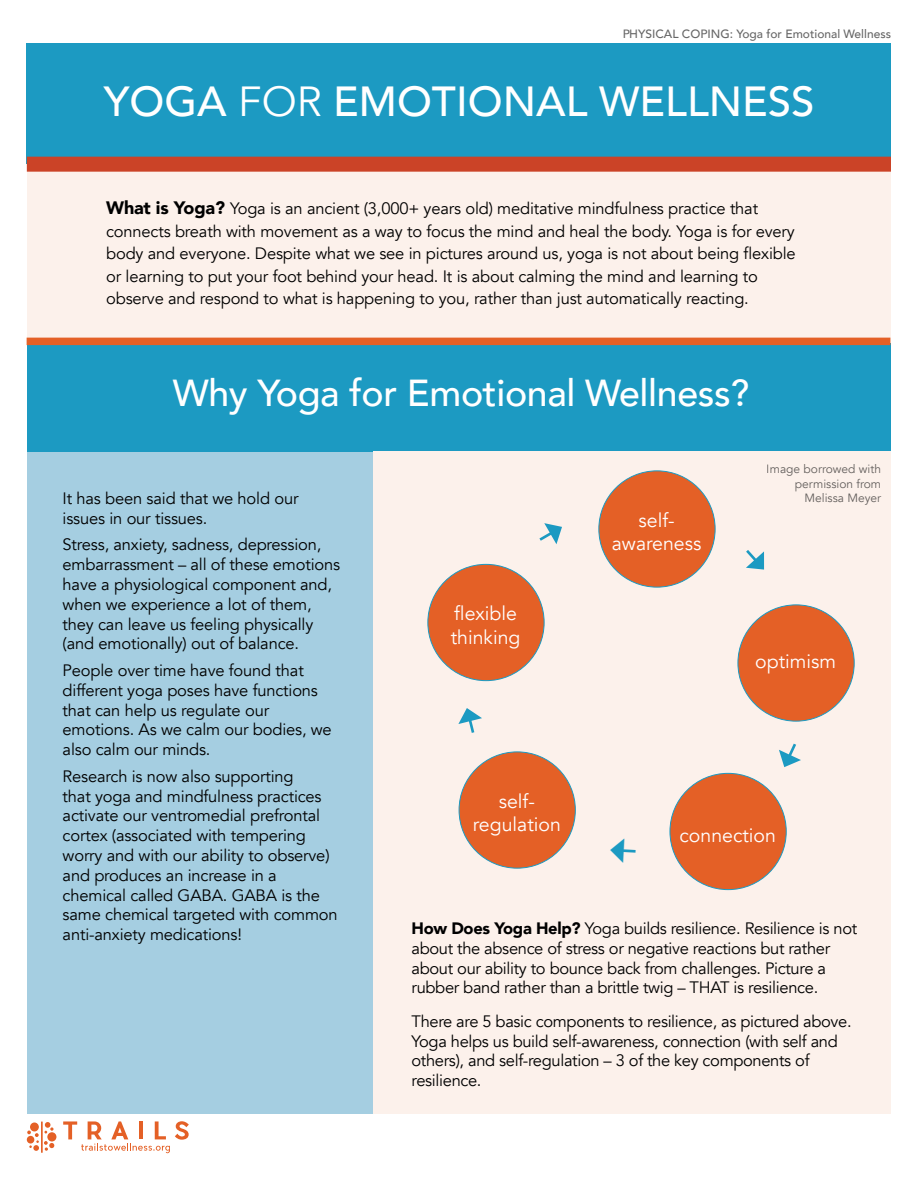
<style>
.page{position:relative;width:918px;height:1188px;background:#fff}
.page>*{position:absolute;margin:0;border:0;box-sizing:border-box;transform-origin:0 0}
.t1{font:500 42px "Avenir";color:#fff}
.t2{font:500 37.5px "Avenir";letter-spacing:-.01em;color:#fff}
.t3{font:19.5px "Avenir";color:#fff}
.t4{font:16.5px/19.8px "Avenir";letter-spacing:-.01em;color:#000}
.t5{font:12px/14.4px "Avenir";color:#000;text-align:right}
.t6{font:500 12px "Avenir";color:#000}
.s1{font-weight:400}
.s2{font-weight:900;font-size:18px}
.s3{font-weight:900}
</style>
<div class="page">
<div style="left:27px;top:451px;width:347px;height:663px;background:#a5cee1"></div>
<div style="left:27px;top:43px;width:864px;height:121px;background:#1c9ac2"></div>
<div style="left:27px;top:164px;width:864px;height:279px;background:#fcf1eb"></div>
<div style="left:27px;top:157px;width:864px;height:15px;background:#cb4327"></div>
<div style="left:27px;top:343px;width:863px;height:108px;background:#1c9ac2"></div>
<div style="left:374px;top:451px;width:517px;height:663px;background:#fcf1eb"></div>
<hr style="left:41px;top:1122px;width:2px;height:31px;background:#e46026">
<svg style="left:47px;top:1132px;width:9px;height:10px"></svg>
<svg style="left:27px;top:1122px;width:27px;height:29px"></svg>
<svg style="left:63px;top:1121px;width:126px;height:32px"></svg>
<div style="left:27px;top:338px;width:863px;height:7px;background:#e46026"></div>
<div style="left:599px;top:471px;width:116px;height:116px;background:#e46026;border-radius:50%"></div>
<div style="left:428px;top:564px;width:116px;height:117px;background:#e46026;border-radius:50%"></div>
<div style="left:459px;top:752px;width:116px;height:116px;background:#e46026;border-radius:50%"></div>
<div style="left:738px;top:605px;width:116px;height:116px;background:#e46026;border-radius:50%"></div>
<div style="left:670px;top:773px;width:116px;height:117px;background:#e46026;border-radius:50%"></div>
<p class="t6" style="left:622px;top:23px;width:270px">PHYSICAL COPING: Yoga for Emotional Wellness</p>
<h1 class="t1" style="left:104px;top:65px;width:712px">YOGA <span class="s1">FOR</span> EMOTIONAL WELLNESS</h1>
<p class="t4" style="left:106px;top:198px;width:691px;line-height:22.5px"><span class="s2">What is Yoga?</span> Yoga is an ancient (3,000+ years old) meditative mindfulness practice that connects breath with movement as a way to focus the mind and heal the body. Yoga is for every body and everyone. Despite what we see in pictures around us, yoga is not about being flexible or learning to put your foot behind your head. It is about calming the mind and learning to observe and respond to what is happening to you, rather than just automatically reacting.</p>
<h2 class="t2" style="left:173px;top:360px;width:578px">Why Yoga for Emotional Wellness?</h2>
<p class="t4" style="left:63px;top:489px;width:237px">It has been said that we hold our issues in our tissues.</p>
<p class="t4" style="left:63px;top:535px;width:279px">Stress, anxiety, sadness, depression, embarrassment – all of these emotions have a physiological component and, when we experience a lot of them, they can leave us feeling physically (and emotionally) out of balance.</p>
<p class="t4" style="left:63px;top:661px;width:271px">People over time have found that different yoga poses have functions that can help us regulate our emotions. As we calm our bodies, we also calm our minds.</p>
<p class="t4" style="left:63px;top:766px;width:277px">Research is now also supporting<br>that yoga and mindfulness practices activate our ventromedial prefrontal cortex (associated with tempering worry and with our ability to observe) and produces an increase in a chemical called GABA. GABA is the same chemical targeted with common anti-anxiety medications!</p>
<p class="t3" style="left:454px;top:602px;width:64px">flexible</p>
<p class="t3" style="left:451px;top:625px;width:71px">thinking</p>
<p class="t3" style="left:499px;top:790px;width:38px">self-</p>
<p class="t3" style="left:473px;top:813px;width:90px">regulation</p>
<p class="t3" style="left:639px;top:509px;width:38px">self-</p>
<p class="t3" style="left:612px;top:532px;width:91px">awareness</p>
<p class="t5" style="left:767px;top:462px;width:116px">Image borrowed with permission from<br>Melissa Meyer</p>
<p class="t3" style="left:755px;top:649px;width:82px">optimism</p>
<p class="t3" style="left:680px;top:824px;width:98px">connection</p>
<p class="t4" style="left:412px;top:919px;width:447px"><span class="s3">How Does Yoga Help?</span> Yoga builds resilience. Resilience is not about the absence of stress or negative reactions but rather about our ability to bounce back from challenges. Picture a rubber band rather than a brittle twig – THAT is resilience.</p>
<p class="t4" style="left:412px;top:1011px;width:442px">There are 5 basic components to resilience, as pictured above.<br>Yoga helps us build self-awareness, connection (with self and others), and self-regulation – 3 of the key components of resilience.</p>
</div>
